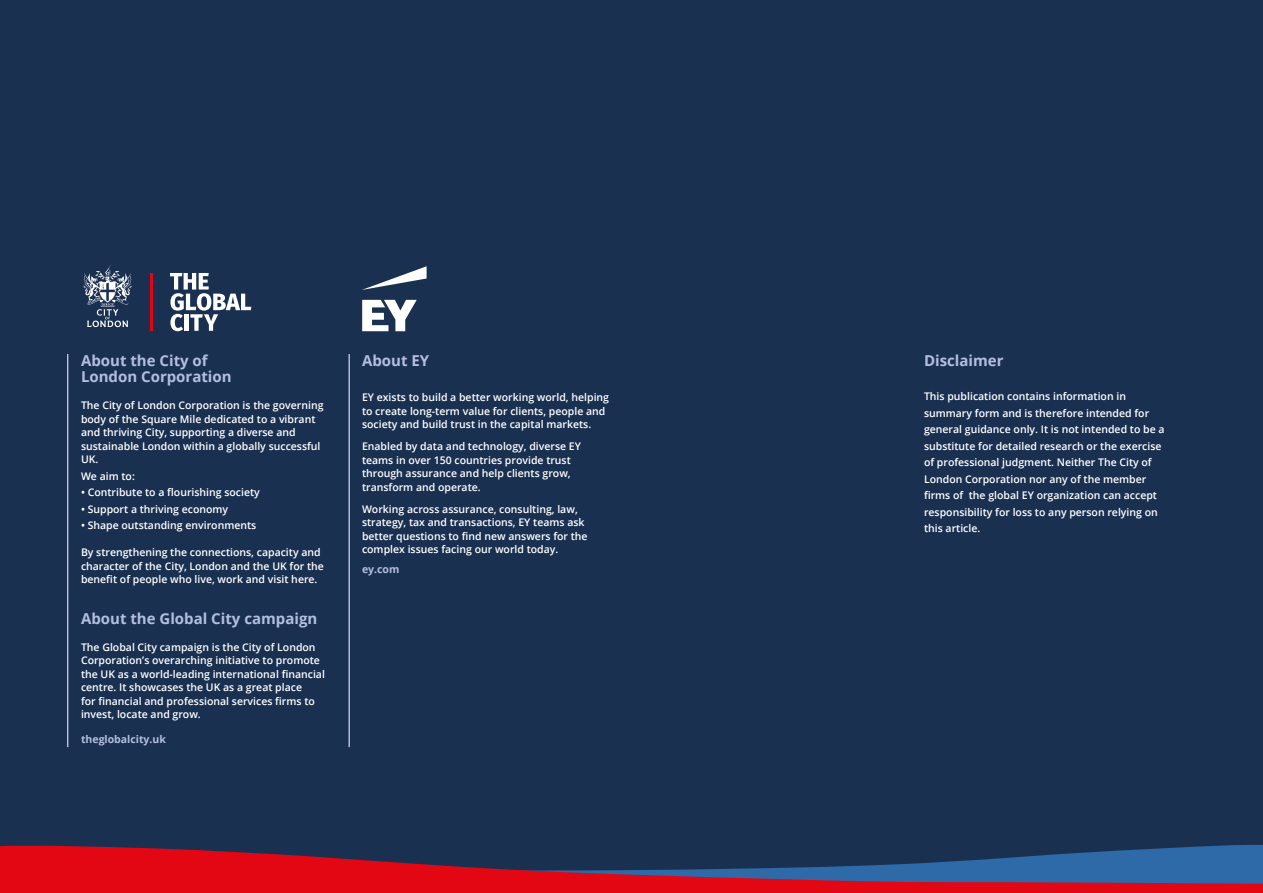
<style>
.page{position:relative;width:1263px;height:893px;background:#1a3051}
.page>*{position:absolute;margin:0;border:0;box-sizing:border-box;transform-origin:0 0}
.OpenSans_9_12_Text_n{font:700 15px "Open Sans";color:#b3bfde}
.OpenSans_9_12_Text_n-2{font:600 10.5px/13.5px "Open Sans";color:#fff}
.OpenSans_9_12_Text_n-3{font:700 10.5px "Open Sans";color:#b4bedd}
</style>
<div class="page">
<svg style="left:0;top:845px;width:1263px;height:48px"></svg>
<svg style="left:170px;top:273px;width:81px;height:58px"></svg>
<svg style="left:83px;top:265px;width:49px;height:62px"></svg>
<hr style="left:150px;top:273px;width:2px;height:58px;background:#e30512">
<hr style="left:67px;top:354px;width:1px;height:393px;background:#fff">
<hr style="left:349px;top:354px;width:1px;height:393px;background:#fff">
<svg style="left:362px;top:300px;width:55px;height:31px"></svg>
<svg style="left:362px;top:266px;width:65px;height:24px"></svg>
<p class="OpenSans_9_12_Text_n" style="left:81px;top:349px;width:128px">About the City of</p>
<p class="OpenSans_9_12_Text_n" style="left:81px;top:366px;width:152px">London Corporation</p>
<p class="OpenSans_9_12_Text_n-2" style="left:81px;top:398px;width:244px">The City of London Corporation is the governing body of the Square Mile dedicated to a vibrant and thriving City, supporting a diverse and sustainable London within a globally successful UK.</p>
<p class="OpenSans_9_12_Text_n-2" style="left:81px;top:469px;width:55px">We aim to:</p>
<p class="OpenSans_9_12_Text_n-2" style="left:81px;top:485px;width:180px">• Contribute to a flourishing society</p>
<p class="OpenSans_9_12_Text_n-2" style="left:81px;top:502px;width:149px">• Support a thriving economy</p>
<p class="OpenSans_9_12_Text_n-2" style="left:81px;top:518px;width:177px">• Shape outstanding environments</p>
<p class="OpenSans_9_12_Text_n-2" style="left:81px;top:545px;width:244px">By strengthening the connections, capacity and character of the City, London and the UK for the benefit of people who live, work and visit here.</p>
<p class="OpenSans_9_12_Text_n" style="left:81px;top:607px;width:238px">About the Global City campaign</p>
<p class="OpenSans_9_12_Text_n-2" style="left:81px;top:640px;width:245px">The Global City campaign is the City of London Corporation’s overarching initiative to promote the UK as a world-leading international financial centre. It showcases the UK as a great place<br>for financial and professional services firms to invest, locate and grow.</p>
<p class="OpenSans_9_12_Text_n-3" style="left:81px;top:732px;width:87px">theglobalcity.uk</p>
<p class="OpenSans_9_12_Text_n" style="left:362px;top:349px;width:69px">About EY</p>
<p class="OpenSans_9_12_Text_n-2" style="left:362px;top:390px;width:249px">EY exists to build a better working world, helping to create long-term value for clients, people and society and build trust in the capital markets.</p>
<p class="OpenSans_9_12_Text_n-2" style="left:362px;top:439px;width:221px">Enabled by data and technology, diverse EY teams in over 150 countries provide trust through assurance and help clients grow, transform and operate.</p>
<p class="OpenSans_9_12_Text_n-2" style="left:362px;top:502px;width:227px">Working across assurance, consulting, law, strategy, tax and transactions, EY teams ask better questions to find new answers for the complex issues facing our world today.</p>
<p class="OpenSans_9_12_Text_n-3" style="left:362px;top:562px;width:39px">ey.com</p>
<p class="OpenSans_9_12_Text_n" style="left:924px;top:349px;width:81px">Disclaimer</p>
<p class="OpenSans_9_12_Text_n-2" style="left:924px;top:388px;width:242px;line-height:16.5px">This publication contains information in summary form and is therefore intended for general guidance only. It is not intended to be a substitute for detailed research or the exercise of professional judgment. Neither The City of London Corporation nor any of the member firms of the global EY organization can accept responsibility for loss to any person relying on this article.</p>
</div>
